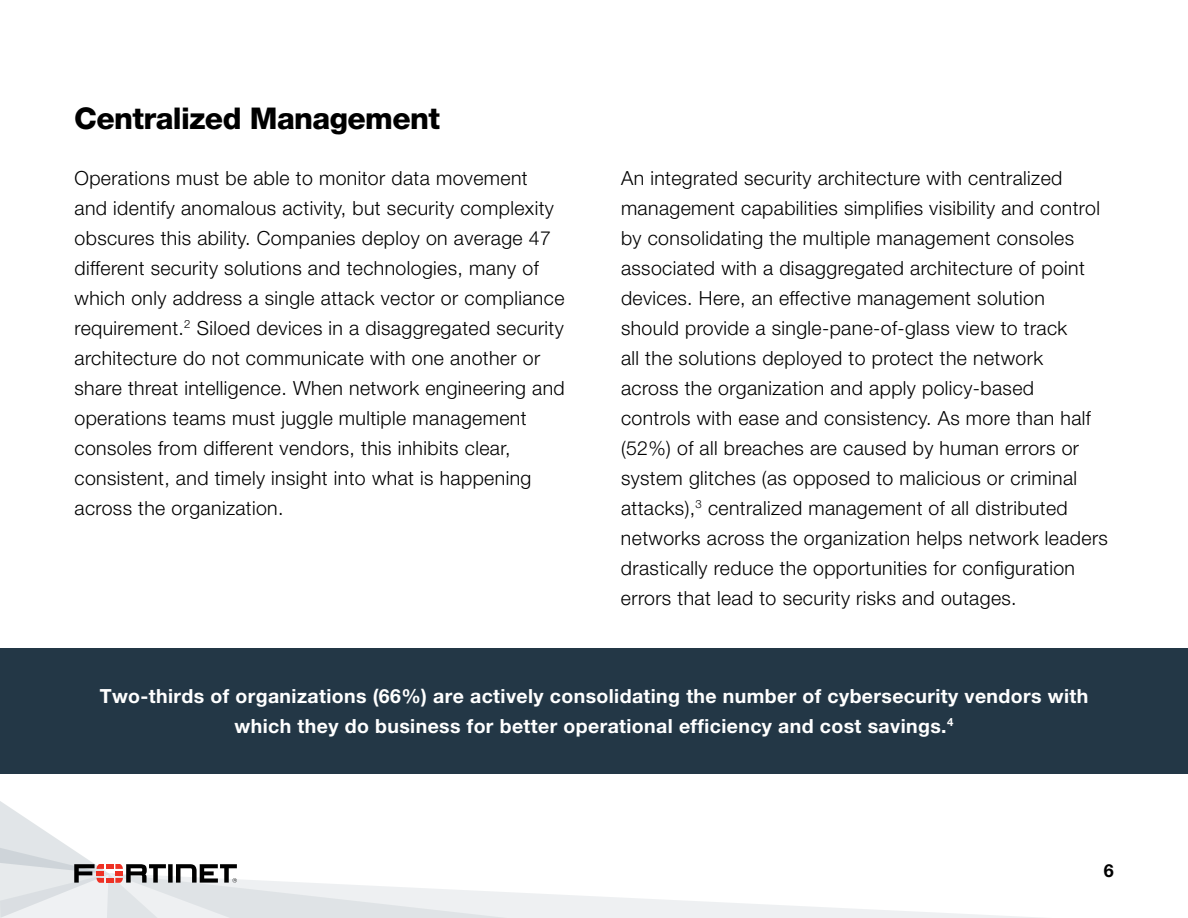
<style>
.page{position:relative;width:1188px;height:918px;background:#fff}
.page>*{position:absolute;margin:0;border:0;box-sizing:border-box;transform-origin:0 0}
.t1{font:800 30px "Helvetica Neue LT Pro";letter-spacing:-.02em;color:#000}
.t2{font:300 19.5px/30px "Helvetica Neue LT Pro";letter-spacing:.02em;color:#000}
.t3{font:700 19.5px/30px "Helvetica Neue LT Pro";letter-spacing:.02em;color:#fff;text-align:center}
.t4{font:700 18px "Helvetica Neue LT Pro";color:#000}
</style>
<div class="page">
<div style="left:0;top:648px;width:1188px;height:125px;background:#233746"></div>
<svg style="left:0;top:801px;width:1040px;height:117px"></svg>
<h1 class="t1" style="left:74px;top:101px;width:367px">Centralized Management</h1>
<p class="t2" style="left:75px;top:163px;width:492px">Operations must be able to monitor data movement and identify anomalous activity, but security complexity obscures this ability. Companies deploy on average 47 different security solutions and technologies, many of which only address a single attack vector or compliance requirement.<sup>2</sup> Siloed devices in a disaggregated security architecture do not communicate with one another or share threat intelligence. When network engineering and operations teams must juggle multiple management consoles from different vendors, this inhibits clear, consistent, and timely insight into what is happening across the organization.</p>
<p class="t2" style="left:621px;top:163px;width:488px">An integrated security architecture with centralized management capabilities simplifies visibility and control by consolidating the multiple management consoles associated with a disaggregated architecture of point devices. Here, an effective management solution<br>should provide a single-pane-of-glass view to track<br>all the solutions deployed to protect the network<br>across the organization and apply policy-based controls with ease and consistency. As more than half (52%) of all breaches are caused by human errors or system glitches (as opposed to malicious or criminal attacks),<sup>3</sup> centralized management of all distributed networks across the organization helps network leaders drastically reduce the opportunities for configuration errors that lead to security risks and outages.</p>
<p class="t3" style="left:100px;top:680px;width:990px">Two-thirds of organizations (66%) are actively consolidating the number of cybersecurity vendors with which they do business for better operational efficiency and cost savings.<sup>4</sup></p>
<p class="t4" style="left:1104px;top:859px;width:12px">6</p>
</div>
